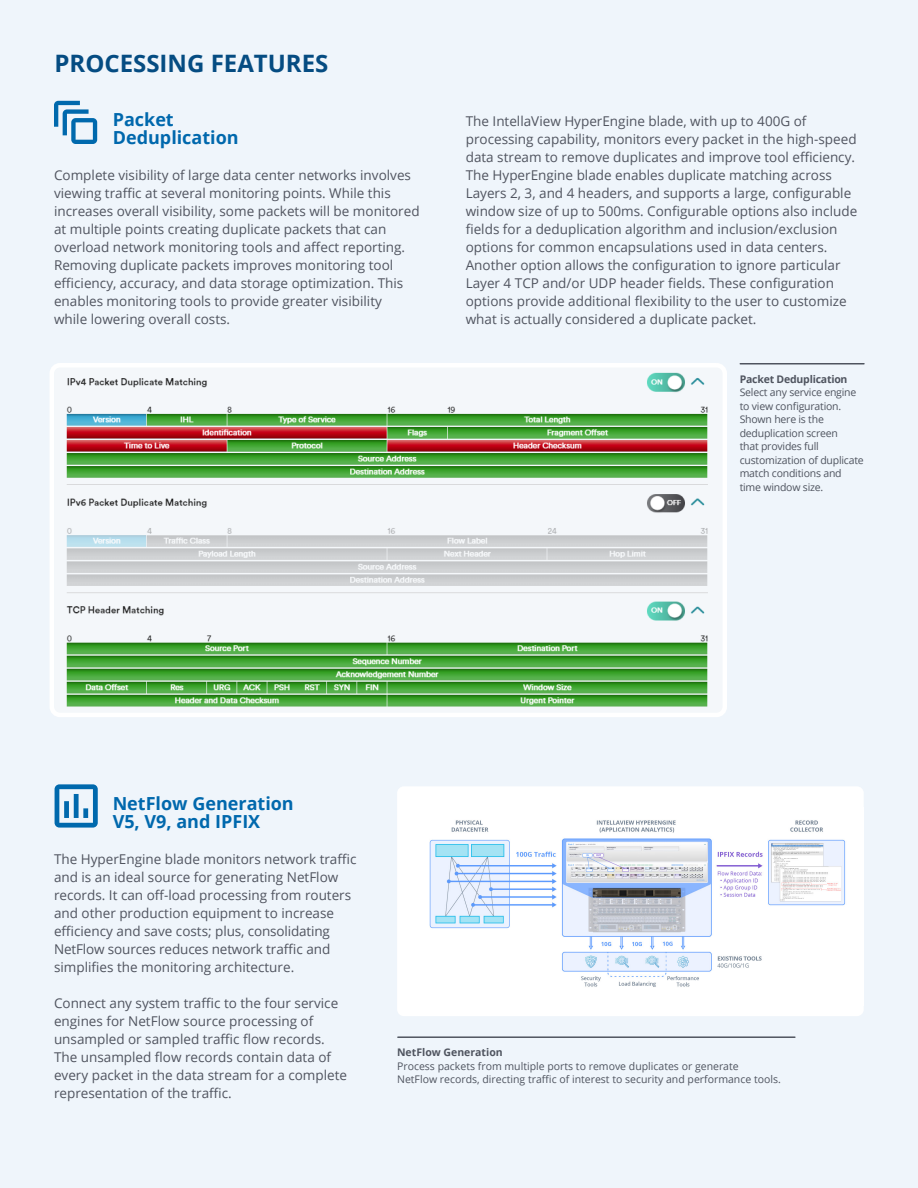
<style>
.page{position:relative;width:918px;height:1188px;background:#eff5fb}
.page>*{position:absolute;margin:0;border:0;box-sizing:border-box;transform-origin:0 0}
.t1{font:700 24px "Open Sans";color:#054c82}
.Text{font:700 18px/18px "Open Sans";color:#0068ad}
.Text-2{font:13.5px/18px "Open Sans";color:#50545f}
.Picture_text{font:10.5px/13.5px "Open Sans";letter-spacing:-.02em;color:#4f545f}
.Picture_text-2{font:10.5px/13.5px "Open Sans";color:#4f545f}
.Picture_text-3{font:700 10.5px "Open Sans";color:#4f545f}
.s1{font-weight:700}
</style>
<div class="page">
<hr style="left:740px;top:363px;width:124px;height:1px;background:#4f545f">
<hr style="left:398px;top:1036px;width:397px;height:2px;background:#4f545f">
<div style="left:397px;top:786px;width:467px;height:230px;background:#fff;border-radius:7px"></div>
<svg style="left:55px;top:784px;width:43px;height:44px"></svg>
<img style="left:429px;top:820px;width:417px;height:167px">
<img style="left:55px;top:368px;width:667px;height:344px">
<div style="left:50px;top:363px;width:677px;height:354px;border:4px solid #fff;border-radius:8px"></div>
<svg style="left:54px;top:101px;width:43px;height:43px"></svg>
<p class="t1" style="left:54px;top:46px;width:275px">PROCESSING FEATURES</p>
<p class="Text" style="left:113px;top:110px;width:127px">Packet<br>Deduplication</p>
<p class="Text-2" style="left:54px;top:166px;width:367px">Complete visibility of large data center networks involves viewing traffic at several monitoring points. While this increases overall visibility, some packets will be monitored at multiple points creating duplicate packets that can overload network monitoring tools and affect reporting.<br>Removing duplicate packets improves monitoring tool efficiency, accuracy, and data storage optimization. This enables monitoring tools to provide greater visibility<br>while lowering overall costs.</p>
<p class="Text-2" style="left:466px;top:112px;width:393px">The IntellaView HyperEngine blade, with up to 400G of processing capability, monitors every packet in the high-speed data stream to remove duplicates and improve tool efficiency.<br>The HyperEngine blade enables duplicate matching across Layers 2, 3, and 4 headers, and supports a large, configurable window size of up to 500ms. Configurable options also include fields for a deduplication algorithm and inclusion/exclusion options for common encapsulations used in data centers.<br>Another option allows the configuration to ignore particular Layer 4 TCP and/or UDP header fields. These configuration options provide additional flexibility to the user to customize what is actually considered a duplicate packet.</p>
<p class="Picture_text" style="left:740px;top:372px;width:126px"><span class="s1">Packet Deduplication<br></span>Select any service engine to view configuration.<br>Shown here is the deduplication screen<br>that provides full customization of duplicate match conditions and time window size.</p>
<p class="Text" style="left:113px;top:794px;width:183px">NetFlow Generation<br>V5, V9, and IPFIX</p>
<p class="Text-2" style="left:54px;top:850px;width:304px">The HyperEngine blade monitors network traffic and is an ideal source for generating NetFlow records. It can off-load processing from routers and other production equipment to increase efficiency and save costs; plus, consolidating NetFlow sources reduces network traffic and simplifies the monitoring architecture.</p>
<p class="Text-2" style="left:54px;top:994px;width:295px">Connect any system traffic to the four service engines for NetFlow source processing of unsampled or sampled traffic flow records.<br>The unsampled flow records contain data of every packet in the data stream for a complete representation of the traffic.</p>
<p class="Picture_text-3" style="left:397px;top:1045px;width:107px">NetFlow Generation</p>
<p class="Picture_text-2" style="left:397px;top:1059px;width:385px">Process packets from multiple ports to remove duplicates or generate<br>NetFlow records, directing traffic of interest to security and performance tools.</p>
</div>
